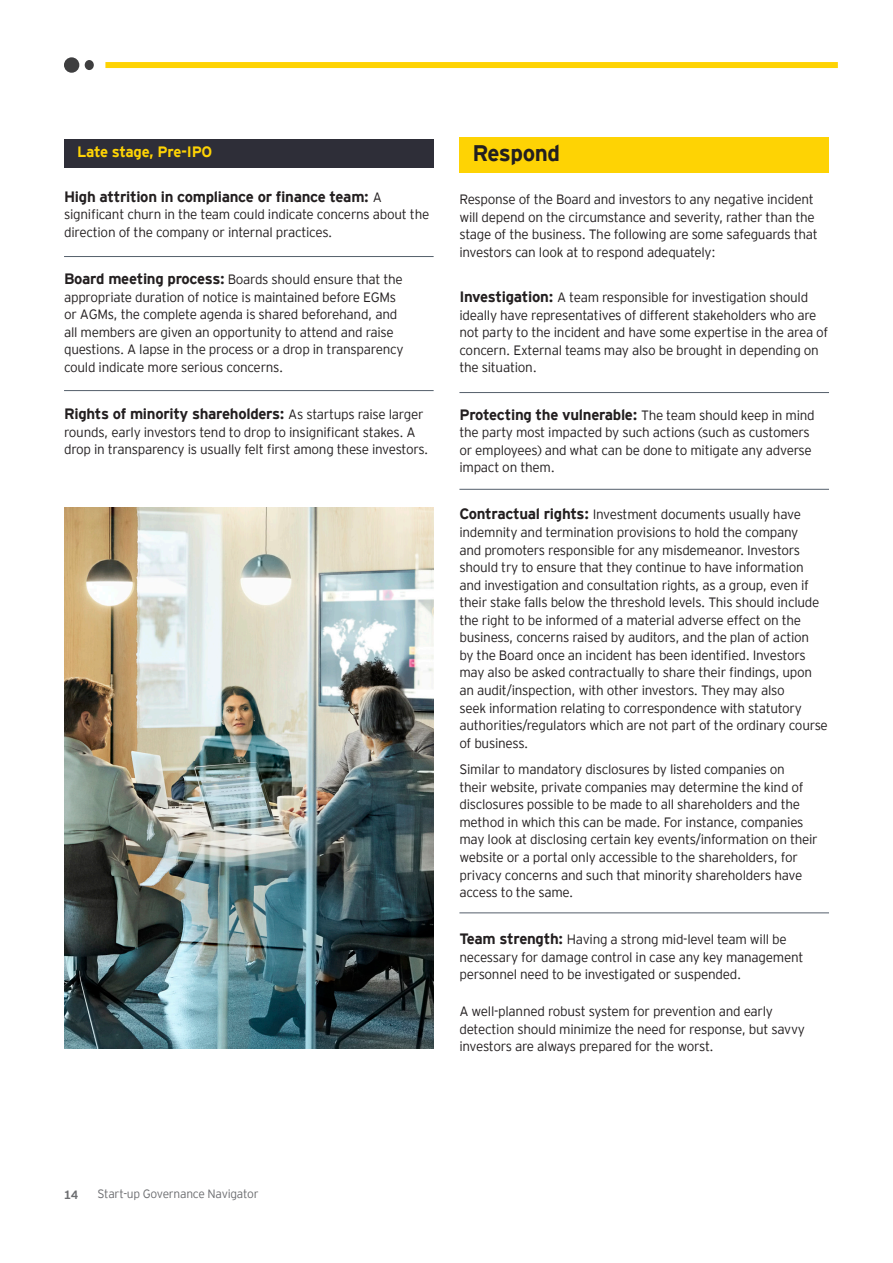
<style>
.page{position:relative;width:893px;height:1263px;background:#fff}
.page>*{position:absolute;margin:0;border:0;box-sizing:border-box;transform-origin:0 0}
.Body_Text{font:700 22.5px "EY Interstate";letter-spacing:-.02em;color:#231f20}
.Body_Text-2{font:700 15px "EY Interstate";letter-spacing:-.02em;color:#231f20}
.Body_Text-3{font:700 15px "EY Interstate";letter-spacing:-.02em;color:#fed304}
.Body_Text-4{font:300 13.5px/17.5px "EY Interstate";letter-spacing:-.02em;color:#231f20}
.Body_Text-5{font:300 12px "EY Interstate";letter-spacing:-.02em;color:#6c6d70}
.Body_Text-6{font:700 12px "EY Interstate";color:#6c6d70}
.s1{font-weight:300;font-size:13.5px}
.s2{font-weight:700;font-size:15px}
</style>
<div class="page">
<hr style="left:459px;top:489px;width:370px;height:1px;background:#545f6b">
<hr style="left:459px;top:392px;width:370px;height:1px;background:#545f6b">
<hr style="left:459px;top:912px;width:370px;height:1px;background:#545f6b">
<div style="left:459px;top:137px;width:370px;height:35px;background:#fed304"></div>
<hr style="left:64px;top:256px;width:370px;height:1px;background:#545f6b">
<hr style="left:64px;top:390px;width:370px;height:1px;background:#545f6b">
<div style="left:64px;top:139px;width:370px;height:28px;background:#2e2e38"></div>
<img style="left:64px;top:507px;width:370px;height:541px">
<div style="left:105px;top:62px;width:733px;height:6px;background:#fed304"></div>
<div style="left:64px;top:57px;width:15px;height:16px;background:#3e3e3f;border-radius:50%"></div>
<div style="left:85px;top:60px;width:9px;height:10px;background:#3e3e3f;border-radius:50%"></div>
<p class="Body_Text-3" style="left:77px;top:141px;width:137px">Late stage, Pre-IPO</p>
<p class="Body_Text" style="left:472px;top:137px;width:89px">Respond</p>
<p class="Body_Text-2" style="left:64px;top:186px;width:319px">High attrition in compliance or finance team: <span class="s1">A</span></p>
<p class="Body_Text-4" style="left:64px;top:205px;width:367px">significant churn in the team could indicate concerns about the direction of the company or internal practices.</p>
<p class="Body_Text-4" style="left:64px;top:270px;width:341px"><span class="s2">Board meeting process:</span> Boards should ensure that the appropriate duration of notice is maintained before EGMs or AGMs, the complete agenda is shared beforehand, and all members are given an opportunity to attend and raise questions. A lapse in the process or a drop in transparency could indicate more serious concerns.</p>
<p class="Body_Text-2" style="left:64px;top:403px;width:361px">Rights of minority shareholders: <span class="s1">As startups raise larger</span></p>
<p class="Body_Text-4" style="left:64px;top:422px;width:366px">rounds, early investors tend to drop to insignificant stakes. A drop in transparency is usually felt first among these investors.</p>
<p class="Body_Text-4" style="left:459px;top:190px;width:360px">Response of the Board and investors to any negative incident will depend on the circumstance and severity, rather than the stage of the business. The following are some safeguards that investors can look at to respond adequately:</p>
<p class="Body_Text-4" style="left:459px;top:288px;width:370px"><span class="s2">Investigation:</span> A team responsible for investigation should ideally have representatives of different stakeholders who are not party to the incident and have some expertise in the area of concern. External teams may also be brought in depending on the situation.</p>
<p class="Body_Text-2" style="left:459px;top:403px;width:357px">Protecting the vulnerable: <span class="s1">The team should keep in mind</span></p>
<p class="Body_Text-4" style="left:459px;top:423px;width:354px">the party most impacted by such actions (such as customers or employees) and what can be done to mitigate any adverse impact on them.</p>
<p class="Body_Text-4" style="left:459px;top:505px;width:370px"><span class="s2">Contractual rights:</span> Investment documents usually have indemnity and termination provisions to hold the company<br>and promoters responsible for any misdemeanor. Investors should try to ensure that they continue to have information and investigation and consultation rights, as a group, even if their stake falls below the threshold levels. This should include the right to be informed of a material adverse effect on the business, concerns raised by auditors, and the plan of action<br>by the Board once an incident has been identified. Investors may also be asked contractually to share their findings, upon an audit/inspection, with other investors. They may also<br>seek information relating to correspondence with statutory authorities/regulators which are not part of the ordinary course of business.</p>
<p class="Body_Text-4" style="left:459px;top:760px;width:360px">Similar to mandatory disclosures by listed companies on<br>their website, private companies may determine the kind of disclosures possible to be made to all shareholders and the method in which this can be made. For instance, companies may look at disclosing certain key events/information on their website or a portal only accessible to the shareholders, for privacy concerns and such that minority shareholders have access to the same.</p>
<p class="Body_Text-4" style="left:459px;top:930px;width:346px"><span class="s2">Team strength:</span> Having a strong mid-level team will be necessary for damage control in case any key management personnel need to be investigated or suspended.</p>
<p class="Body_Text-4" style="left:459px;top:1002px;width:347px">A well-planned robust system for prevention and early detection should minimize the need for response, but savvy investors are always prepared for the worst.</p>
<p class="Body_Text-6" style="left:64px;top:1185px;width:16px">14</p>
<p class="Body_Text-5" style="left:98px;top:1185px;width:162px">Start-up Governance Navigator</p>
</div>
